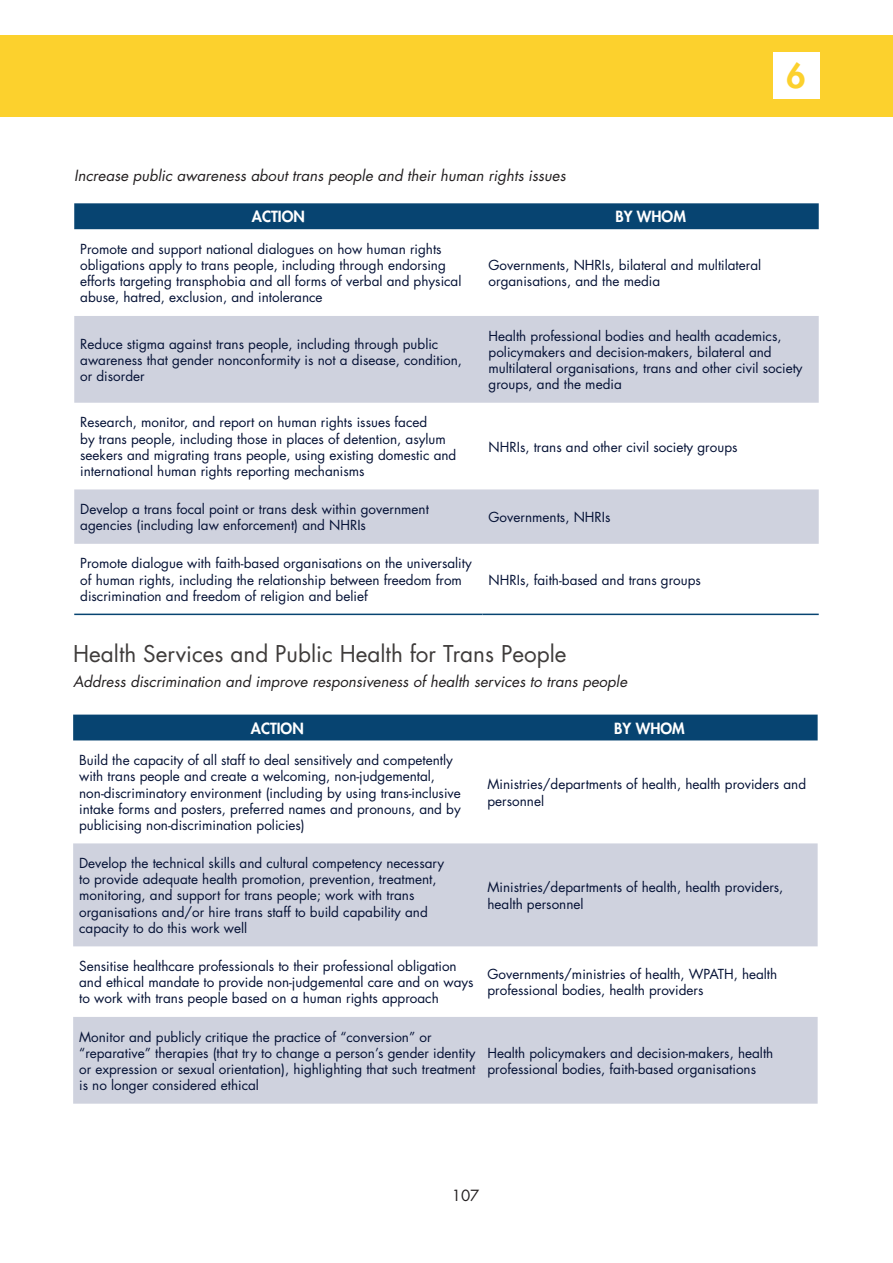
<style>
.page{position:relative;width:893px;height:1263px;background:#fff}
.page>*{position:absolute;margin:0;border:0;box-sizing:border-box;transform-origin:0 0}
.t1{font:800 33px "Futura Std";color:#fcd12d}
.Heading_2{font:22.5px "Futura Std";color:#3f3c3b}
.Heading_5{font:italic 15px "Futura Std";color:#231f20}
.Figure_Heading{font:800 15px "Futura Std";color:#fff}
.t2{font:15px "Futura Std";color:#231f20}
.Figure_Text__unbold{font:13.5px/16.2px "Futura Std";color:#041135}
</style>
<div class="page">
<div style="left:0;top:35px;width:893px;height:81px;background:#fcd12d"></div>
<div style="left:773px;top:53px;width:46px;height:46px;background:#fff"></div>
<div style="left:74px;top:203px;width:745px;height:26px;background:#074471"></div>
<svg style="left:74px;top:316px;width:745px;height:228px;fill:#cfd2de"></svg>
<hr style="left:74px;top:614px;width:409px;height:1px;background:#074471">
<hr style="left:483px;top:614px;width:336px;height:1px;background:#074471">
<div style="left:73px;top:715px;width:745px;height:25px;background:#074471"></div>
<svg style="left:73px;top:843px;width:745px;height:261px;fill:#cfd2de"></svg>
<h1 class="t1" style="left:787px;top:55px;width:21px">6</h1>
<p class="Heading_5" style="left:74px;top:166px;width:493px">Increase public awareness about trans people and their human rights issues</p>
<p class="Figure_Heading" style="left:252px;top:207px;width:54px">ACTION</p>
<p class="Figure_Heading" style="left:615px;top:207px;width:72px">BY WHOM</p>
<p class="Figure_Text__unbold" style="left:80px;top:241px;width:383px">Promote and support national dialogues on how human rights obligations apply to trans people, including through endorsing efforts targeting transphobia and all forms of verbal and physical abuse, hatred, exclusion, and intolerance</p>
<p class="Figure_Text__unbold" style="left:489px;top:257px;width:274px">Governments, NHRIs, bilateral and multilateral organisations, and the media</p>
<p class="Figure_Text__unbold" style="left:80px;top:336px;width:383px">Reduce stigma against trans people, including through public awareness that gender nonconformity is not a disease, condition, or disorder</p>
<p class="Figure_Text__unbold" style="left:489px;top:328px;width:316px">Health professional bodies and health academics, policymakers and decision-makers, bilateral and multilateral organisations, trans and other civil society groups, and the media</p>
<p class="Figure_Text__unbold" style="left:80px;top:414px;width:378px">Research, monitor, and report on human rights issues faced<br>by trans people, including those in places of detention, asylum seekers and migrating trans people, using existing domestic and international human rights reporting mechanisms</p>
<p class="Figure_Text__unbold" style="left:489px;top:439px;width:250px">NHRIs, trans and other civil society groups</p>
<p class="Figure_Text__unbold" style="left:80px;top:501px;width:350px">Develop a trans focal point or trans desk within government agencies (including law enforcement) and NHRIs</p>
<p class="Figure_Text__unbold" style="left:489px;top:509px;width:123px">Governments, NHRIs</p>
<p class="Figure_Text__unbold" style="left:80px;top:555px;width:393px">Promote dialogue with faith-based organisations on the universality of human rights, including the relationship between freedom from discrimination and freedom of religion and belief</p>
<p class="Figure_Text__unbold" style="left:489px;top:572px;width:214px">NHRIs, faith-based and trans groups</p>
<p class="Heading_2" style="left:73px;top:639px;width:495px">Health Services and Public Health for Trans People</p>
<p class="Heading_5" style="left:73px;top:672px;width:555px">Address discrimination and improve responsiveness of health services to trans people</p>
<p class="Figure_Heading" style="left:251px;top:719px;width:54px">ACTION</p>
<p class="Figure_Heading" style="left:614px;top:719px;width:72px">BY WHOM</p>
<p class="Figure_Text__unbold" style="left:79px;top:752px;width:383px">Build the capacity of all staff to deal sensitively and competently with trans people and create a welcoming, non-judgemental, non-discriminatory environment (including by using trans-inclusive intake forms and posters, preferred names and pronouns, and by publicising non-discrimination policies)</p>
<p class="Figure_Text__unbold" style="left:487px;top:776px;width:320px">Ministries/departments of health, health providers and personnel</p>
<p class="Figure_Text__unbold" style="left:79px;top:855px;width:367px">Develop the technical skills and cultural competency necessary to provide adequate health promotion, prevention, treatment, monitoring, and support for trans people; work with trans organisations and/or hire trans staff to build capability and capacity to do this work well</p>
<p class="Figure_Text__unbold" style="left:487px;top:879px;width:297px">Ministries/departments of health, health providers, health personnel</p>
<p class="Figure_Text__unbold" style="left:79px;top:958px;width:396px">Sensitise healthcare professionals to their professional obligation and ethical mandate to provide non-judgemental care and on ways to work with trans people based on a human rights approach</p>
<p class="Figure_Text__unbold" style="left:487px;top:966px;width:291px">Governments/ministries of health, WPATH, health professional bodies, health providers</p>
<p class="Figure_Text__unbold" style="left:79px;top:1029px;width:398px">Monitor and publicly critique the practice of “conversion” or “reparative” therapies (that try to change a person’s gender identity or expression or sexual orientation), highlighting that such treatment is no longer considered ethical</p>
<p class="Figure_Text__unbold" style="left:487px;top:1045px;width:287px">Health policymakers and decision-makers, health professional bodies, faith-based organisations</p>
<p class="t2" style="left:452px;top:1186px;width:29px">107</p>
</div>
